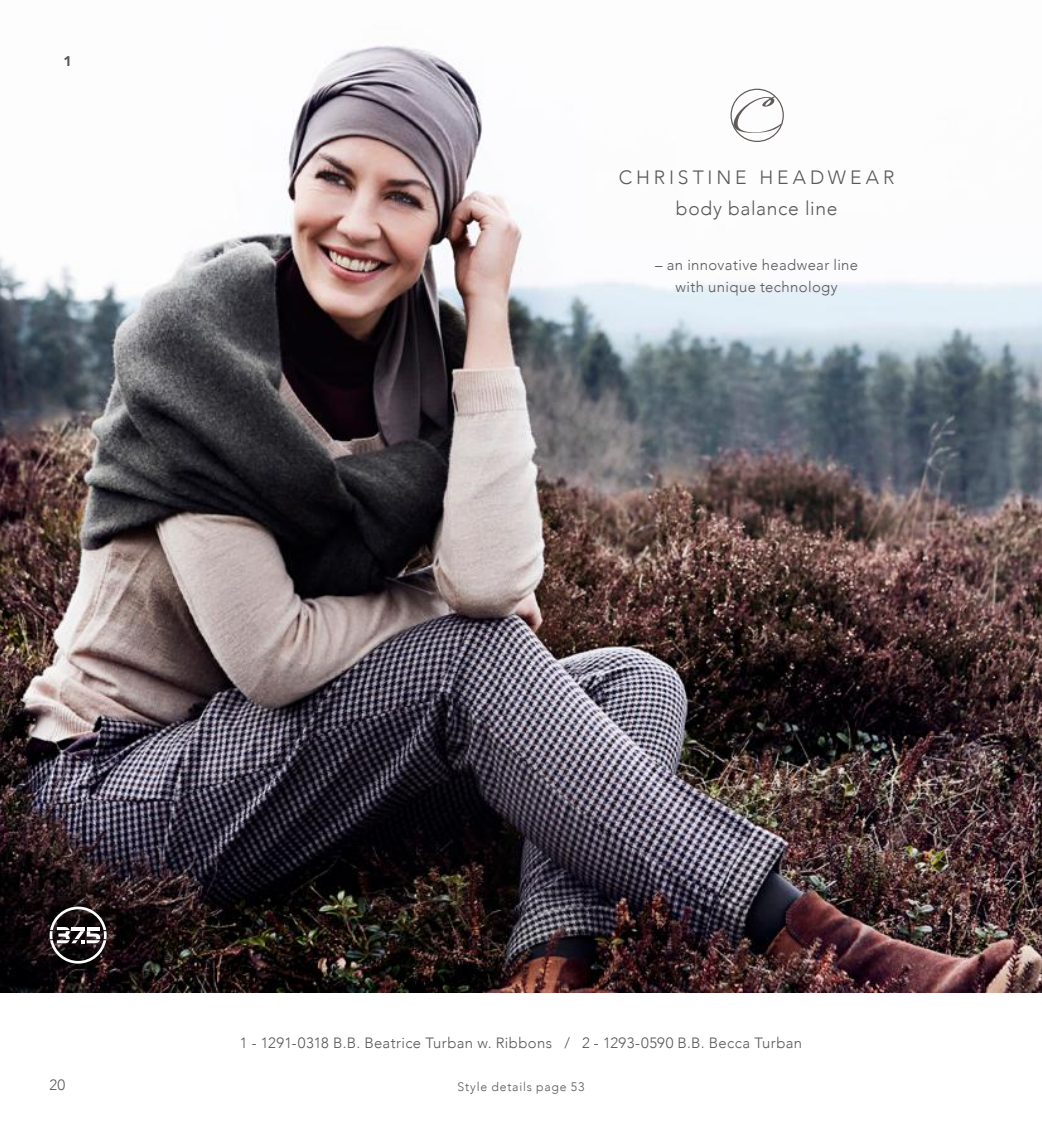
<style>
.page{position:relative;width:1042px;height:1141px;background:#fff}
.page>*{position:absolute;margin:0;border:0;box-sizing:border-box;transform-origin:0 0}
.t1{font:300 19.25px/31.5px "Avenir";letter-spacing:.19em;color:#5a5758;text-align:center}
.t2{font:300 14.88px/22.8px "Avenir";letter-spacing:.025em;color:#5a5758;text-align:center}
.t3{font:900 14px "Avenir";color:#5a5758}
.t4{font:300 12.25px "Avenir";letter-spacing:.065em;color:#5a5758}
</style>
<div class="page">
<img style="left:0;top:45px;width:1042px;height:947px">
<svg style="left:50px;top:907px;width:57px;height:57px"></svg>
<svg style="left:730px;top:89px;width:54px;height:53px"></svg>
<p class="t3" style="left:63px;top:49px;width:10px">1</p>
<p class="t1" style="left:619px;top:161px;width:277px">CHRISTINE HEADWEAR body balance line</p>
<p class="t2" style="left:655px;top:253px;width:204px">– an innovative headwear line with unique technology</p>
<p class="t2" style="left:50px;top:1074px;width:17px">20</p>
<p class="t2" style="left:240px;top:1031px;width:564px">1 - 1291-0318 B.B. Beatrice Turban w. Ribbons / 2 - 1293-0590 B.B. Becca Turban</p>
<p class="t4" style="left:458px;top:1080px;width:128px">Style details page 53</p>
</div>
